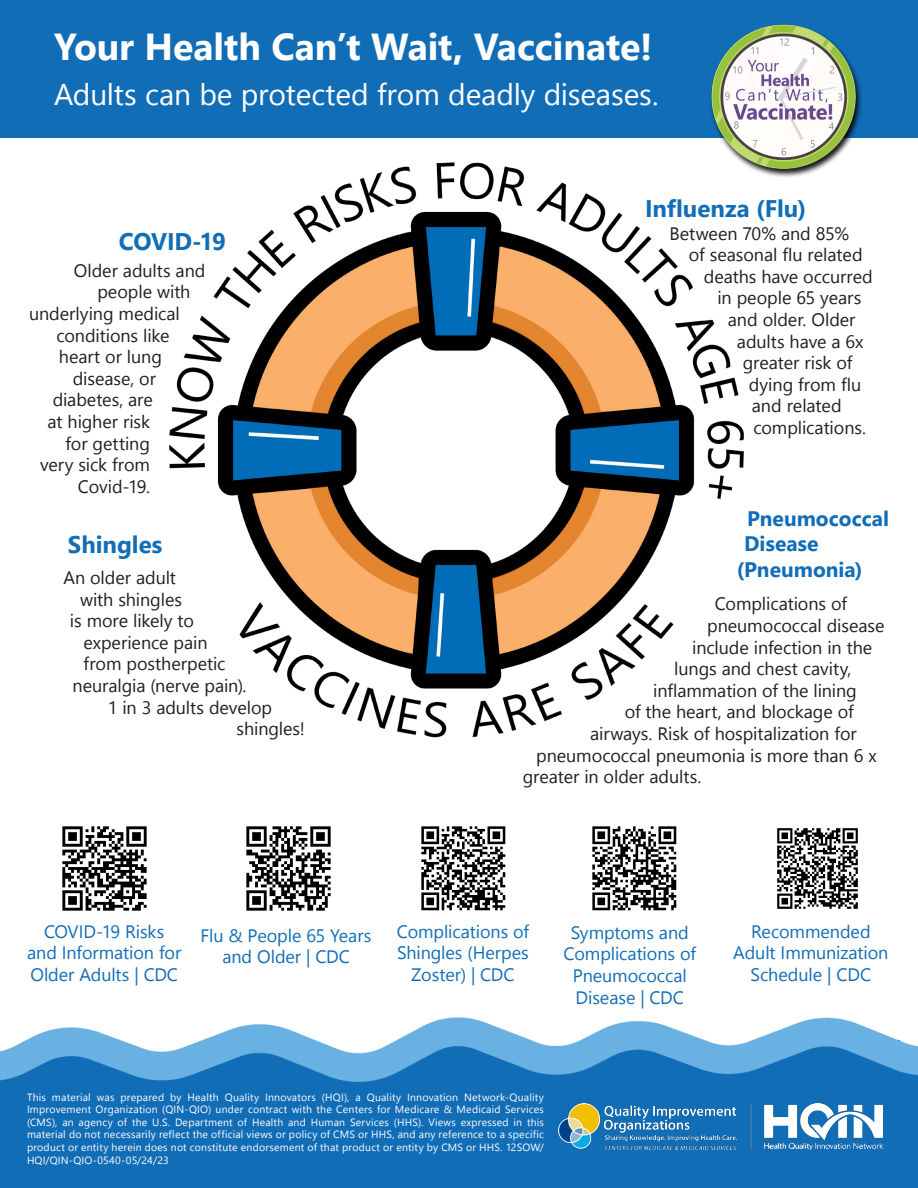
<style>
.page{position:relative;width:918px;height:1188px;background:#fff}
.page>*{position:absolute;margin:0;border:0;box-sizing:border-box;transform-origin:0 0}
.t1{font:700 37.5px "Nirmala UI";letter-spacing:-.005em;color:#fff}
.t2{font:30px "Nirmala UI";letter-spacing:-.005em;color:#fff}
.t3{font:700 24px "Nirmala UI";color:#126db7}
.t4{font:700 21px "Nirmala UI";color:#126db7}
.t5{font:18px "Nirmala UI";letter-spacing:-.005em;color:#231f20}
.t6{font:18px/21.6px "Nirmala UI";letter-spacing:-.005em;color:#126db7;text-align:center}
.t7{font:10.5px/12.6px "Nirmala UI";letter-spacing:.015em;color:#fff;text-align:justify}
</style>
<div class="page">
<div style="left:812px;top:1051px;width:106px;height:137px;background:#126db7"></div>
<div style="left:794px;top:1041px;width:105px;height:147px;background:#126db7"></div>
<div style="left:691px;top:1051px;width:117px;height:137px;background:#126db7"></div>
<div style="left:615px;top:1041px;width:87px;height:147px;background:#126db7"></div>
<div style="left:489px;top:1051px;width:130px;height:137px;background:#126db7"></div>
<div style="left:280px;top:1065px;width:180px;height:123px;background:#126db7"></div>
<div style="left:407px;top:1041px;width:106px;height:147px;background:#126db7"></div>
<div style="left:0;top:0;width:918px;height:137px;background:#126db7"></div>
<div style="left:0;top:1052px;width:329px;height:136px;background:#126db7"></div>
<img style="left:702px;top:24px;width:162px;height:153px">
<img style="left:157px;top:153px;width:592px;height:593px;border-radius:296px">
<img style="left:62px;top:826px;width:85px;height:85px">
<img style="left:246px;top:826px;width:85px;height:85px">
<img style="left:421px;top:826px;width:85px;height:85px">
<img style="left:592px;top:826px;width:85px;height:85px">
<img style="left:777px;top:828px;width:81px;height:81px">
<img style="left:558px;top:1103px;width:324px;height:47px">
<img style="left:0;top:1017px;width:918px;height:65px">
<h1 class="t1" style="left:54px;top:16px;width:600px">Your Health Can’t Wait, Vaccinate!</h1>
<h1 class="t2" style="left:54px;top:70px;width:606px">Adults can be protected from deadly diseases.</h1>
<h2 class="t3" style="left:119px;top:222px;width:109px">COVID-19</h2>
<p class="t5" style="left:74px;top:256px;width:133px">Older adults and</p>
<p class="t5" style="left:97px;top:278px;width:95px">people with</p>
<p class="t5" style="left:29px;top:299px;width:152px">underlying medical</p>
<p class="t5" style="left:56px;top:321px;width:115px">conditions like</p>
<p class="t5" style="left:59px;top:342px;width:105px">heart or lung</p>
<p class="t5" style="left:73px;top:364px;width:85px">disease, or</p>
<p class="t5" style="left:53px;top:386px;width:102px">diabetes, are</p>
<p class="t5" style="left:48px;top:407px;width:104px">at higher risk</p>
<p class="t5" style="left:65px;top:429px;width:86px">for getting</p>
<p class="t5" style="left:40px;top:450px;width:111px">very sick from</p>
<p class="t5" style="left:78px;top:472px;width:74px">Covid-19.</p>
<h2 class="t3" style="left:68px;top:524px;width:96px">Shingles</h2>
<p class="t5" style="left:63px;top:563px;width:114px">An older adult</p>
<p class="t5" style="left:80px;top:585px;width:104px">with shingles</p>
<p class="t5" style="left:70px;top:606px;width:126px">is more likely to</p>
<p class="t5" style="left:83px;top:628px;width:126px">experience pain</p>
<p class="t5" style="left:84px;top:649px;width:143px">from postherpetic</p>
<p class="t5" style="left:73px;top:671px;width:175px">neuralgia (nerve pain).</p>
<p class="t5" style="left:108px;top:693px;width:166px">1 in 3 adults develop</p>
<p class="t5" style="left:237px;top:714px;width:70px">shingles!</p>
<h2 class="t3" style="left:645px;top:189px;width:163px">Influenza (Flu)</h2>
<p class="t5" style="left:669px;top:219px;width:181px">Between 70% and 85%</p>
<p class="t5" style="left:689px;top:240px;width:175px">of seasonal flu related</p>
<p class="t5" style="left:704px;top:262px;width:170px">deaths have occurred</p>
<p class="t5" style="left:717px;top:283px;width:145px">in people 65 years</p>
<p class="t5" style="left:728px;top:305px;width:129px">and older. Older</p>
<p class="t5" style="left:737px;top:327px;width:128px">adults have a 6x</p>
<p class="t5" style="left:743px;top:348px;width:111px">greater risk of</p>
<p class="t5" style="left:749px;top:370px;width:114px">dying from flu</p>
<p class="t5" style="left:752px;top:391px;width:91px">and related</p>
<p class="t5" style="left:753px;top:413px;width:114px">complications.</p>
<h2 class="t4" style="left:747px;top:502px;width:144px">Pneumococcal</h2>
<h2 class="t4" style="left:744px;top:527px;width:76px">Disease</h2>
<h2 class="t4" style="left:737px;top:552px;width:127px">(Pneumonia)</h2>
<p class="t5" style="left:715px;top:589px;width:134px">Complications of</p>
<p class="t5" style="left:707px;top:611px;width:179px">pneumococcal disease</p>
<p class="t5" style="left:692px;top:633px;width:182px">include infection in the</p>
<p class="t5" style="left:674px;top:654px;width:179px">lungs and chest cavity,</p>
<p class="t5" style="left:653px;top:676px;width:205px">inflammation of the lining</p>
<p class="t5" style="left:625px;top:697px;width:230px">of the heart, and blockage of</p>
<p class="t5" style="left:590px;top:719px;width:268px">airways. Risk of hospitalization for</p>
<p class="t5" style="left:536px;top:741px;width:342px">pneumococcal pneumonia is more than 6 x</p>
<p class="t5" style="left:523px;top:762px;width:180px">greater in older adults.</p>
<p class="t6" style="left:27px;top:919px;width:156px">COVID-19 Risks and Information for<br>Older Adults | CDC</p>
<p class="t6" style="left:201px;top:923px;width:172px">Flu &amp; People 65 Years and Older | CDC</p>
<p class="t6" style="left:397px;top:919px;width:134px">Complications of<br>Shingles (Herpes<br>Zoster) | CDC</p>
<p class="t6" style="left:564px;top:921px;width:134px">Symptoms and<br>Complications of<br>Pneumococcal<br>Disease | CDC</p>
<p class="t6" style="left:733px;top:919px;width:157px">Recommended<br>Adult Immunization<br>Schedule | CDC</p>
<p class="t7" style="left:27px;top:1090px;width:519px">This material was prepared by Health Quality Innovators (HQI), a Quality Innovation Network-Quality Improvement Organization (QIN-QIO) under contract with the Centers for Medicare &amp; Medicaid Services (CMS), an agency of the U.S. Department of Health and Human Services (HHS). Views expressed in this material do not necessarily reflect the official views or policy of CMS or HHS, and any reference to a specific product or entity herein does not constitute endorsement of that product or entity by CMS or HHS. 12SOW/ HQI/QIN-QIO-0540-05/24/23</p>
</div>
